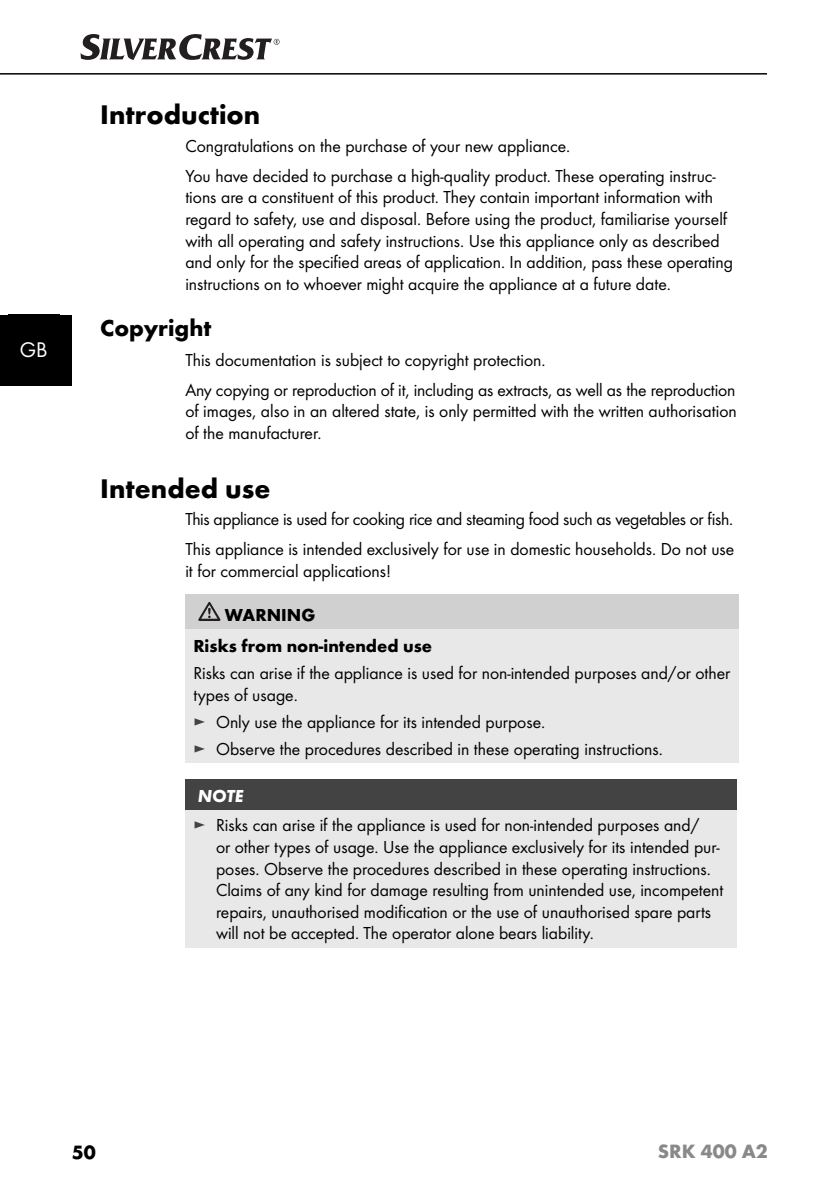
<style>
.page{position:relative;width:839px;height:1191px;background:#fff}
.page>*{position:absolute;margin:0;border:0;box-sizing:border-box;transform-origin:0 0}
.t1{font:700 28px "Futura";color:#000}
.t2{font:700 24px "Futura";color:#000}
.t3{font:22px "Futura Boo";color:#fff}
.t4{font:700 20px "Futura";color:#898989}
.t5{font:700 20px "Futura";color:#000}
.t6{font:18px/21.6px "Futura Boo";color:#000}
.t7{font:18px/30px "Futura Boo";letter-spacing:-.02em;color:#000}
.t8{font:700 18px/30.2px "Futura";color:#000}
.t9{font:italic 700 18px "Futura";color:#fff}
.s1{color:#434343}
</style>
<div class="page">
<hr style="left:0;top:73px;width:767px;height:2px;background:#000">
<svg style="left:81px;top:34px;width:199px;height:26px"></svg>
<div style="left:0;top:315px;width:72px;height:71px;background:#000"></div>
<div style="left:185px;top:593px;width:553px;height:36px;background:#d0d0d0"></div>
<div style="left:185px;top:629px;width:553px;height:134px;background:#e8e8e8"></div>
<svg style="left:198px;top:602px;width:22px;height:19px"></svg>
<div style="left:185px;top:779px;width:552px;height:31px;background:#434343"></div>
<div style="left:185px;top:810px;width:552px;height:137px;background:#e8e8e8"></div>
<p class="t3" style="left:20px;top:341px;width:29px">GB</p>
<h1 class="t1" style="left:100px;top:103px;width:162px">Introduction</h1>
<p class="t6" style="left:185px;top:132px;width:532px;line-height:30px">Congratulations on the purchase of your new appliance.<br>You have decided to purchase a high-quality product. These operating instruc-</p>
<p class="t6" style="left:185px;top:188px;width:549px">tions are a constituent of this product. They contain important information with regard to safety, use and disposal. Before using the product, familiarise yourself with all operating and safety instructions. Use this appliance only as described and only for the specified areas of application. In addition, pass these operating instructions on to whoever might acquire the appliance at a future date.</p>
<h2 class="t2" style="left:100px;top:318px;width:113px">Copyright</h2>
<p class="t6" style="left:185px;top:346px;width:552px;line-height:30px">This documentation is subject to copyright protection.<br>Any copying or reproduction of it, including as extracts, as well as the reproduction</p>
<p class="t6" style="left:185px;top:402px;width:553px">of images, also in an altered state, is only permitted with the written authorisation of the manufacturer.</p>
<h1 class="t1" style="left:100px;top:477px;width:172px">Intended use</h1>
<p class="t7" style="left:185px;top:506px;width:550px">This appliance is used for cooking rice and steaming food such as vegetables or fish.<br>This appliance is intended exclusively for use in domestic households. Do not use</p>
<p class="t6" style="left:185px;top:562px;width:207px">it for commercial applications!</p>
<p class="t8" style="left:193px;top:602px;width:240px;text-indent:32px">WARNING<br>Risks from non-intended use</p>
<p class="t6" style="left:193px;top:663px;width:539px">Risks can arise if the appliance is used for non-intended purposes and/or other types of usage.</p>
<p class="t6" style="left:193px;top:710px;width:471px;line-height:27.2px"><span class="s1">►</span> Only use the appliance for its intended purpose.<br><span class="s1">►</span> Observe the procedures described in these operating instructions.</p>
<p class="t9" style="left:198px;top:790px;width:47px">NOTE</p>
<p class="t6" style="left:216px;top:816px;width:509px;text-indent:-23px"><span class="s1">►</span> Risks can arise if the appliance is used for non-intended purposes and/<br>or other types of usage. Use the appliance exclusively for its intended pur&shy;poses. Observe the procedures described in these operating instructions.<br>Claims of any kind for damage resulting from unintended use, incompetent repairs, unauthorised modification or the use of unauthorised spare parts will not be accepted. The operator alone bears liability.</p>
<p class="t5" style="left:72px;top:1144px;width:26px">50</p>
<p class="t4" style="left:658px;top:1143px;width:112px">SRK 400 A2</p>
</div>
